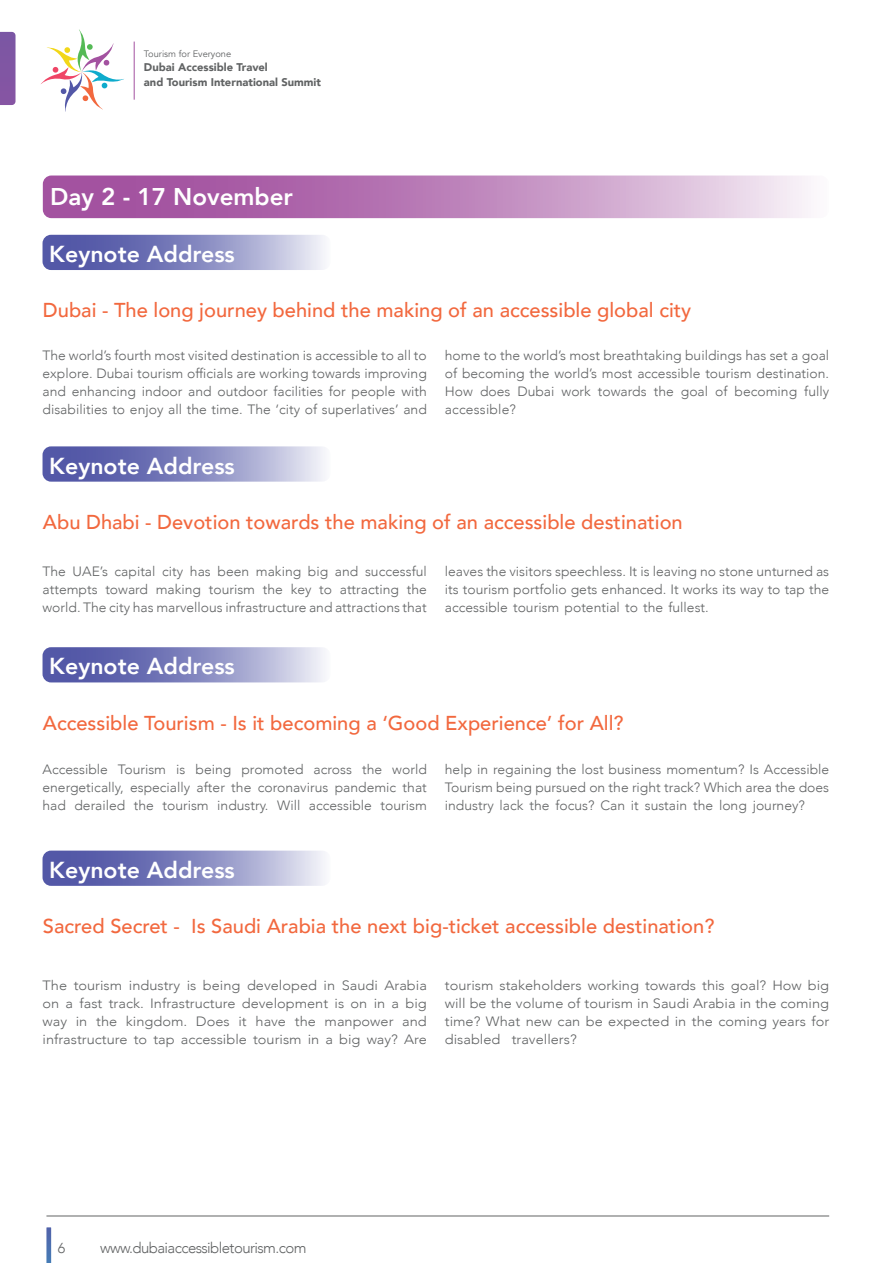
<style>
.page{position:relative;width:893px;height:1263px;background:#fff}
.page>*{position:absolute;margin:0;border:0;box-sizing:border-box;transform-origin:0 0}
.t1{font:800 24.15px "Avenir";color:#fff}
.t2{font:800 23.1px "Avenir";color:#fff}
.t3{font:500 20.1px "Avenir";color:#f2683e}
.t4{font:300 15px "Avenir";letter-spacing:-.04em;color:#616364}
.t5{font:300 14.4px "Avenir";color:#616364}
.t6{font:300 13.5px/18px "Avenir";color:#616364;text-align:justify}
.t7{font:300 13.5px/18px "Avenir";color:#616364;text-align:justify;scale:1.08 1}
.t8{font:900 11.1px/14.1px "Avenir";color:#616364}
.t9{font:9.3px "Avenir";color:#616364}
</style>
<div class="page">
<hr style="left:46px;top:1216px;width:783px;height:1px;background:#616364">
<svg style="left:46px;top:1227px;width:5px;height:36px"></svg>
<svg style="left:0;top:32px;width:16px;height:73px"></svg>
<svg style="left:41px;top:29px;width:83px;height:83px"></svg>
<hr style="left:134px;top:42px;width:1px;height:58px;background:#a352a0">
<svg style="left:43px;top:176px;width:786px;height:42px;background:#c18abf"></svg>
<svg style="left:43px;top:235px;width:288px;height:35px;background:#8b8ec3"></svg>
<svg style="left:43px;top:647px;width:288px;height:35px;background:#8c8fc3"></svg>
<svg style="left:43px;top:851px;width:288px;height:35px;background:#8b8fc3"></svg>
<svg style="left:43px;top:446px;width:288px;height:36px;background:#8d90c4"></svg>
<p class="t9" style="left:144px;top:49px;width:89px">Tourism for Everyone</p>
<p class="t8" style="left:144px;top:60px;width:179px">Dubai Accessible Travel<br>and Tourism International Summit</p>
<h1 class="t1" style="left:50px;top:178px;width:244px">Day 2 - 17 November</h1>
<h2 class="t2" style="left:49px;top:236px;width:187px">Keynote Address</h2>
<h3 class="t3" style="left:43px;top:293px;width:650px">Dubai - The long journey behind the making of an accessible global city</h3>
<p class="t6" style="left:43px;top:346px;width:386px">The world’s fourth most visited destination is accessible to all to explore. Dubai tourism officials are working towards improving and enhancing indoor and outdoor facilities for people with disabilities to enjoy all the time. The ‘city of superlatives’ and</p>
<p class="t6" style="left:445px;top:346px;width:386px">home to the world’s most breathtaking buildings has set a goal of becoming the world’s most accessible tourism destination.<br>How does Dubai work towards the goal of becoming fully accessible?</p>
<h2 class="t2" style="left:49px;top:447px;width:187px">Keynote Address</h2>
<h3 class="t3" style="left:43px;top:504px;width:641px">Abu Dhabi - Devotion towards the making of an accessible destination</h3>
<p class="t6" style="left:43px;top:562px;width:386px">The UAE’s capital city has been making big and successful attempts toward making tourism the key to attracting the world. The city has marvellous infrastructure and attractions that</p>
<p class="t6" style="left:445px;top:562px;width:386px">leaves the visitors speechless. It is leaving no stone unturned as its tourism portfolio gets enhanced. It works its way to tap the accessible tourism potential to the fullest.</p>
<h2 class="t2" style="left:49px;top:648px;width:187px">Keynote Address</h2>
<h3 class="t3" style="left:43px;top:705px;width:582px">Accessible Tourism - Is it becoming a ‘Good Experience’ for All?</h3>
<p class="t6" style="left:43px;top:760px;width:386px">Accessible Tourism is being promoted across the world energetically, especially after the coronavirus pandemic that had derailed the tourism industry. Will accessible tourism</p>
<p class="t6" style="left:445px;top:760px;width:386px">help in regaining the lost business momentum? Is Accessible Tourism being pursued on the right track? Which area the does industry lack the focus? Can it sustain the long journey?</p>
<h2 class="t2" style="left:49px;top:852px;width:187px">Keynote Address</h2>
<h3 class="t3" style="left:43px;top:908px;width:673px">Sacred Secret - Is Saudi Arabia the next big-ticket accessible destination?</h3>
<p class="t7" style="left:43px;top:976px;width:357px">The tourism industry is being developed in Saudi Arabia on a fast track. Infrastructure development is on in a big way in the kingdom. Does it have the manpower and infrastructure to tap accessible tourism in a big way? Are</p>
<p class="t7" style="left:445px;top:976px;width:357px">tourism stakeholders working towards this goal? How big will be the volume of tourism in Saudi Arabia in the coming time? What new can be expected in the coming years for disabled travellers?</p>
<p class="t5" style="left:58px;top:1239px;width:9px">6</p>
<p class="t4" style="left:100px;top:1239px;width:208px">www.dubaiaccessibletourism.com</p>
</div>
